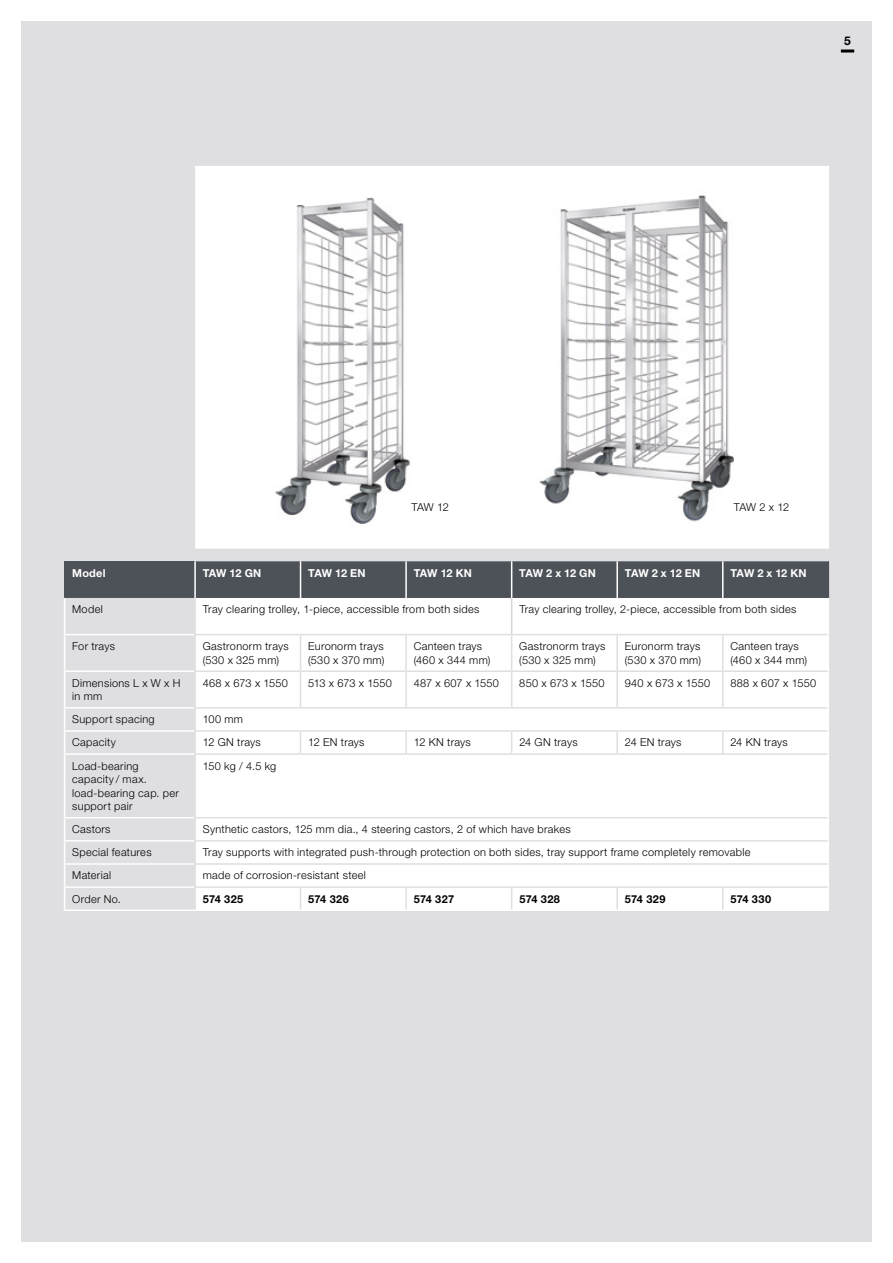
<style>
.page{position:relative;width:893px;height:1263px;background:#fff}
.page>*{position:absolute;margin:0;border:0;box-sizing:border-box;transform-origin:0 0}
.t1{font:700 12px "Helvetica Neue LTW1 G";color:#000}
.t2{font:300 10.95px/13.5px "Helvetica Neue LTW1 G";letter-spacing:.03em;color:#000}
.t3{font:700 10.95px "Helvetica Neue LTW1 G";letter-spacing:-.01em;color:#fff}
.t4{font:700 10.95px "Helvetica Neue LTW1 G";letter-spacing:.025em;color:#000}
.t5{font:300 10.95px "Helvetica Neue LTW1 G";letter-spacing:-.005em;color:#000}
</style>
<div class="page">
<div style="left:21px;top:21px;width:851px;height:1221px;background:#dfdee1"></div>
<div style="left:195px;top:166px;width:633px;height:383px;background:#fff"></div>
<hr style="left:828px;top:166px;width:1px;height:383px;background:#fff">
<hr style="left:64px;top:909px;width:131px;height:2px;background:#fff">
<hr style="left:195px;top:909px;width:106px;height:2px;background:#fff">
<hr style="left:301px;top:909px;width:105px;height:2px;background:#fff">
<hr style="left:406px;top:909px;width:106px;height:2px;background:#fff">
<hr style="left:512px;top:909px;width:105px;height:2px;background:#fff">
<hr style="left:617px;top:909px;width:106px;height:2px;background:#fff">
<hr style="left:723px;top:909px;width:106px;height:2px;background:#fff">
<svg style="left:64px;top:561px;width:765px;height:349px"></svg>
<hr style="left:723px;top:886px;width:105px;height:2px;background:#dfdee1">
<svg style="left:841px;top:50px;width:13px;height:3px"></svg>
<img style="left:269px;top:179px;width:158px;height:361px">
<img style="left:492px;top:181px;width:302px;height:361px">
<p class="t1" style="left:844px;top:33px;width:8px">5</p>
<p class="t2" style="left:412px;top:500px;width:39px">TAW 12</p>
<p class="t2" style="left:734px;top:500px;width:57px">TAW 2 x 12</p>
<p class="t3" style="left:72px;top:566px;width:35px">Model</p>
<p class="t3" style="left:203px;top:566px;width:60px">TAW 12 GN</p>
<p class="t3" style="left:308px;top:566px;width:59px">TAW 12 EN</p>
<p class="t3" style="left:414px;top:566px;width:60px">TAW 12 KN</p>
<p class="t3" style="left:519px;top:566px;width:78px">TAW 2 x 12 GN</p>
<p class="t3" style="left:625px;top:566px;width:77px">TAW 2 x 12 EN</p>
<p class="t3" style="left:730px;top:566px;width:78px">TAW 2 x 12 KN</p>
<p class="t2" style="left:72px;top:603px;width:32px">Model</p>
<p class="t2" style="left:203px;top:603px;width:278px">Tray clearing trolley, 1-piece, accessible from both sides</p>
<p class="t2" style="left:519px;top:603px;width:278px">Tray clearing trolley, 2-piece, accessible from both sides</p>
<p class="t2" style="left:72px;top:639px;width:44px">For trays</p>
<p class="t2" style="left:203px;top:639px;width:88px">Gastronorm trays (530 x 325 mm)</p>
<p class="t2" style="left:308px;top:639px;width:78px">Euronorm trays (530 x 370 mm)</p>
<p class="t2" style="left:414px;top:639px;width:78px">Canteen trays (460 x 344 mm)</p>
<p class="t2" style="left:519px;top:639px;width:88px">Gastronorm trays (530 x 325 mm)</p>
<p class="t2" style="left:625px;top:639px;width:78px">Euronorm trays (530 x 370 mm)</p>
<p class="t2" style="left:730px;top:639px;width:78px">Canteen trays (460 x 344 mm)</p>
<p class="t2" style="left:72px;top:676px;width:110px">Dimensions L x W x H in mm</p>
<p class="t2" style="left:203px;top:676px;width:87px">468 x 673 x 1550</p>
<p class="t5" style="left:308px;top:676px;width:85px">513 x 673 x 1550</p>
<p class="t2" style="left:414px;top:676px;width:87px">487 x 607 x 1550</p>
<p class="t2" style="left:519px;top:676px;width:87px">850 x 673 x 1550</p>
<p class="t2" style="left:625px;top:676px;width:87px">940 x 673 x 1550</p>
<p class="t2" style="left:730px;top:676px;width:87px">888 x 607 x 1550</p>
<p class="t2" style="left:72px;top:713px;width:84px">Support spacing</p>
<p class="t2" style="left:203px;top:713px;width:42px">100 mm</p>
<p class="t2" style="left:72px;top:736px;width:45px">Capacity</p>
<p class="t2" style="left:203px;top:736px;width:60px">12 GN trays</p>
<p class="t2" style="left:308px;top:736px;width:58px">12 EN trays</p>
<p class="t2" style="left:414px;top:736px;width:59px">12 KN trays</p>
<p class="t2" style="left:519px;top:736px;width:60px">24 GN trays</p>
<p class="t2" style="left:625px;top:736px;width:58px">24 EN trays</p>
<p class="t2" style="left:730px;top:736px;width:59px">24 KN trays</p>
<p class="t2" style="left:72px;top:759px;width:108px">Load-bearing capacity / max. load-bearing cap. per support pair</p>
<p class="t2" style="left:203px;top:759px;width:75px">150 kg / 4.5 kg</p>
<p class="t2" style="left:72px;top:822px;width:40px">Castors</p>
<p class="t2" style="left:203px;top:822px;width:369px">Synthetic castors, 125 mm dia., 4 steering castors, 2 of which have brakes</p>
<p class="t2" style="left:72px;top:846px;width:81px">Special features</p>
<p class="t2" style="left:203px;top:846px;width:549px">Tray supports with integrated push-through protection on both sides, tray support frame completely removable</p>
<p class="t2" style="left:72px;top:869px;width:41px">Material</p>
<p class="t2" style="left:203px;top:869px;width:165px">made of corrosion-resistant steel</p>
<p class="t2" style="left:72px;top:892px;width:50px">Order No.</p>
<p class="t4" style="left:203px;top:892px;width:42px">574 325</p>
<p class="t4" style="left:308px;top:892px;width:42px">574 326</p>
<p class="t4" style="left:414px;top:892px;width:42px">574 327</p>
<p class="t4" style="left:519px;top:892px;width:42px">574 328</p>
<p class="t4" style="left:625px;top:892px;width:42px">574 329</p>
<p class="t4" style="left:730px;top:892px;width:42px">574 330</p>
</div>
